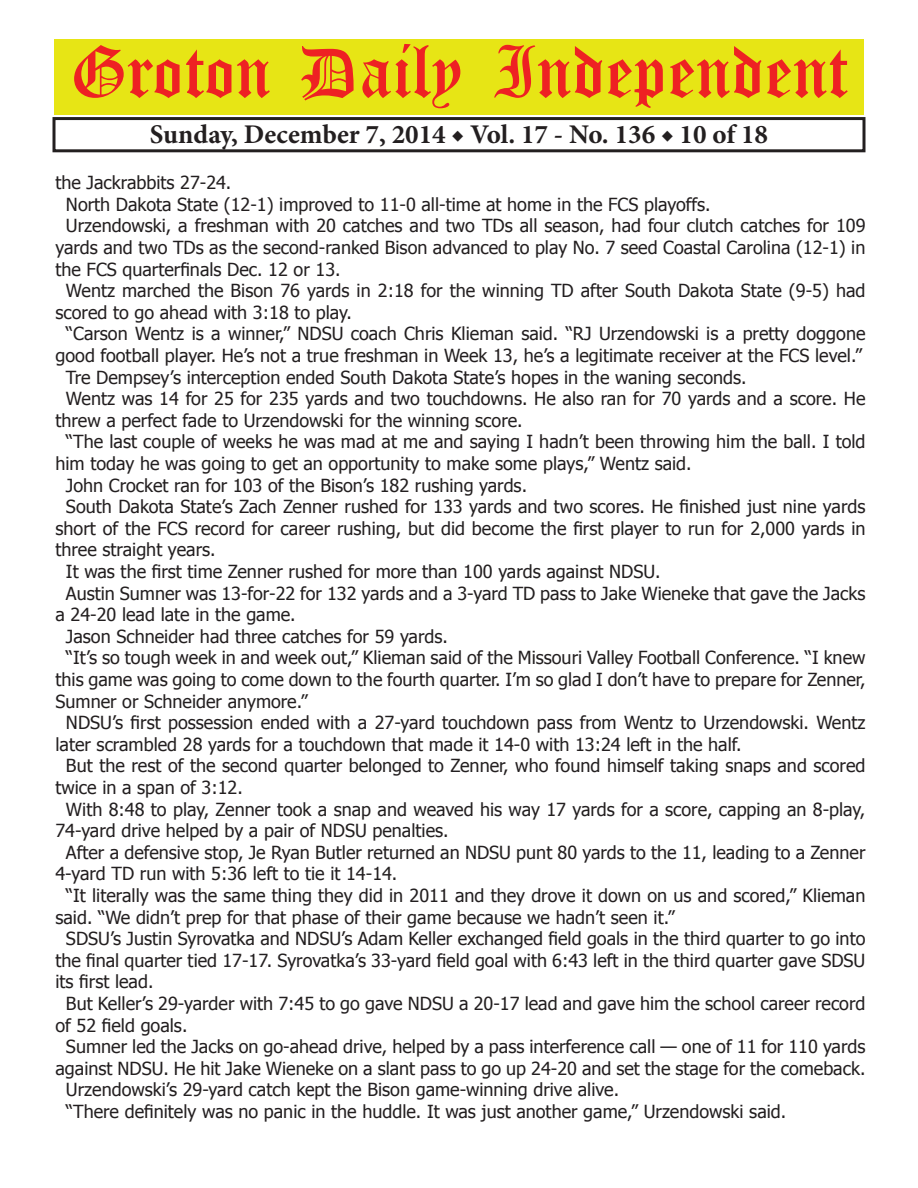
<style>
.page{position:relative;width:918px;height:1188px;background:#fff}
.page>*{position:absolute;margin:0;border:0;box-sizing:border-box;transform-origin:0 0}
.t1{font:54px "Old English Five";color:#ee2123}
.t2{font:700 27px "Minion Pro";color:#231f20}
.t3{font:18px "Tahoma";color:#231f20}
</style>
<div class="page">
<div style="left:52px;top:117px;width:814px;height:35px;border:3px solid #231f20"></div>
<div style="left:54px;top:40px;width:810px;height:75px;background:#e7e515"></div>
<h1 class="t1" style="left:70px;top:47px;width:779px">Groton Daily Independent</h1>
<h2 class="t2" style="left:150px;top:116px;width:620px">Sunday, December 7, 2014 ◆ Vol. 17 - No. 136 ◆ 10 of 18</h2>
<p class="t3" style="left:56px;top:171px;width:177px">the Jackrabbits 27-24.</p>
<p class="t3" style="left:66px;top:192px;width:646px">North Dakota State (12-1) improved to 11-0 all-time at home in the FCS playoffs.</p>
<p class="t3" style="left:66px;top:214px;width:801px">Urzendowski, a freshman with 20 catches and two TDs all season, had four clutch catches for 109</p>
<p class="t3" style="left:56px;top:235px;width:811px">yards and two TDs as the second-ranked Bison advanced to play No. 7 seed Coastal Carolina (12-1) in</p>
<p class="t3" style="left:56px;top:257px;width:287px">the FCS quarterfinals Dec. 12 or 13.</p>
<p class="t3" style="left:66px;top:279px;width:801px">Wentz marched the Bison 76 yards in 2:18 for the winning TD after South Dakota State (9-5) had</p>
<p class="t3" style="left:56px;top:300px;width:298px">scored to go ahead with 3:18 to play.</p>
<p class="t3" style="left:66px;top:322px;width:801px">“Carson Wentz is a winner,” NDSU coach Chris Klieman said. “RJ Urzendowski is a pretty doggone</p>
<p class="t3" style="left:56px;top:343px;width:808px">good football player. He’s not a true freshman in Week 13, he’s a legitimate receiver at the FCS level.”</p>
<p class="t3" style="left:66px;top:365px;width:682px">Tre Dempsey’s interception ended South Dakota State’s hopes in the waning seconds.</p>
<p class="t3" style="left:66px;top:387px;width:801px">Wentz was 14 for 25 for 235 yards and two touchdowns. He also ran for 70 yards and a score. He</p>
<p class="t3" style="left:56px;top:408px;width:469px">threw a perfect fade to Urzendowski for the winning score.</p>
<p class="t3" style="left:66px;top:430px;width:801px">“The last couple of weeks he was mad at me and saying I hadn’t been throwing him the ball. I told</p>
<p class="t3" style="left:56px;top:451px;width:638px">him today he was going to get an opportunity to make some plays,” Wentz said.</p>
<p class="t3" style="left:66px;top:473px;width:463px">John Crocket ran for 103 of the Bison’s 182 rushing yards.</p>
<p class="t3" style="left:66px;top:495px;width:801px">South Dakota State’s Zach Zenner rushed for 133 yards and two scores. He finished just nine yards</p>
<p class="t3" style="left:56px;top:516px;width:811px">short of the FCS record for career rushing, but did become the first player to run for 2,000 yards in</p>
<p class="t3" style="left:56px;top:538px;width:162px">three straight years.</p>
<p class="t3" style="left:66px;top:559px;width:596px">It was the first time Zenner rushed for more than 100 yards against NDSU.</p>
<p class="t3" style="left:66px;top:581px;width:801px">Austin Sumner was 13-for-22 for 132 yards and a 3-yard TD pass to Jake Wieneke that gave the Jacks</p>
<p class="t3" style="left:56px;top:603px;width:242px">a 24-20 lead late in the game.</p>
<p class="t3" style="left:66px;top:624px;width:383px">Jason Schneider had three catches for 59 yards.</p>
<p class="t3" style="left:66px;top:646px;width:801px">“It’s so tough week in and week out,” Klieman said of the Missouri Valley Football Conference. “I knew</p>
<p class="t3" style="left:56px;top:667px;width:811px">this game was going to come down to the fourth quarter. I’m so glad I don’t have to prepare for Zenner,</p>
<p class="t3" style="left:56px;top:689px;width:254px">Sumner or Schneider anymore.”</p>
<p class="t3" style="left:66px;top:711px;width:801px">NDSU’s first possession ended with a 27-yard touchdown pass from Wentz to Urzendowski. Wentz</p>
<p class="t3" style="left:56px;top:732px;width:688px">later scrambled 28 yards for a touchdown that made it 14-0 with 13:24 left in the half.</p>
<p class="t3" style="left:66px;top:754px;width:801px">But the rest of the second quarter belonged to Zenner, who found himself taking snaps and scored</p>
<p class="t3" style="left:56px;top:775px;width:189px">twice in a span of 3:12.</p>
<p class="t3" style="left:66px;top:797px;width:801px">With 8:48 to play, Zenner took a snap and weaved his way 17 yards for a score, capping an 8-play,</p>
<p class="t3" style="left:56px;top:819px;width:395px">74-yard drive helped by a pair of NDSU penalties.</p>
<p class="t3" style="left:66px;top:840px;width:801px">After a defensive stop, Je Ryan Butler returned an NDSU punt 80 yards to the 11, leading to a Zenner</p>
<p class="t3" style="left:56px;top:862px;width:343px">4-yard TD run with 5:36 left to tie it 14-14.</p>
<p class="t3" style="left:66px;top:883px;width:801px">“It literally was the same thing they did in 2011 and they drove it down on us and scored,” Klieman</p>
<p class="t3" style="left:56px;top:905px;width:621px">said. “We didn’t prep for that phase of their game because we hadn’t seen it.”</p>
<p class="t3" style="left:66px;top:927px;width:801px">SDSU’s Justin Syrovatka and NDSU’s Adam Keller exchanged field goals in the third quarter to go into</p>
<p class="t3" style="left:56px;top:948px;width:811px">the final quarter tied 17-17. Syrovatka’s 33-yard field goal with 6:43 left in the third quarter gave SDSU</p>
<p class="t3" style="left:56px;top:970px;width:100px">its first lead.</p>
<p class="t3" style="left:66px;top:991px;width:801px">But Keller’s 29-yarder with 7:45 to go gave NDSU a 20-17 lead and gave him the school career record</p>
<p class="t3" style="left:56px;top:1013px;width:133px">of 52 field goals.</p>
<p class="t3" style="left:66px;top:1035px;width:801px">Sumner led the Jacks on go-ahead drive, helped by a pass interference call — one of 11 for 110 yards</p>
<p class="t3" style="left:56px;top:1056px;width:811px">against NDSU. He hit Jake Wieneke on a slant pass to go up 24-20 and set the stage for the comeback.</p>
<p class="t3" style="left:66px;top:1078px;width:555px">Urzendowski’s 29-yard catch kept the Bison game-winning drive alive.</p>
<p class="t3" style="left:66px;top:1099px;width:722px">“There definitely was no panic in the huddle. It was just another game,” Urzendowski said.</p>
</div>
